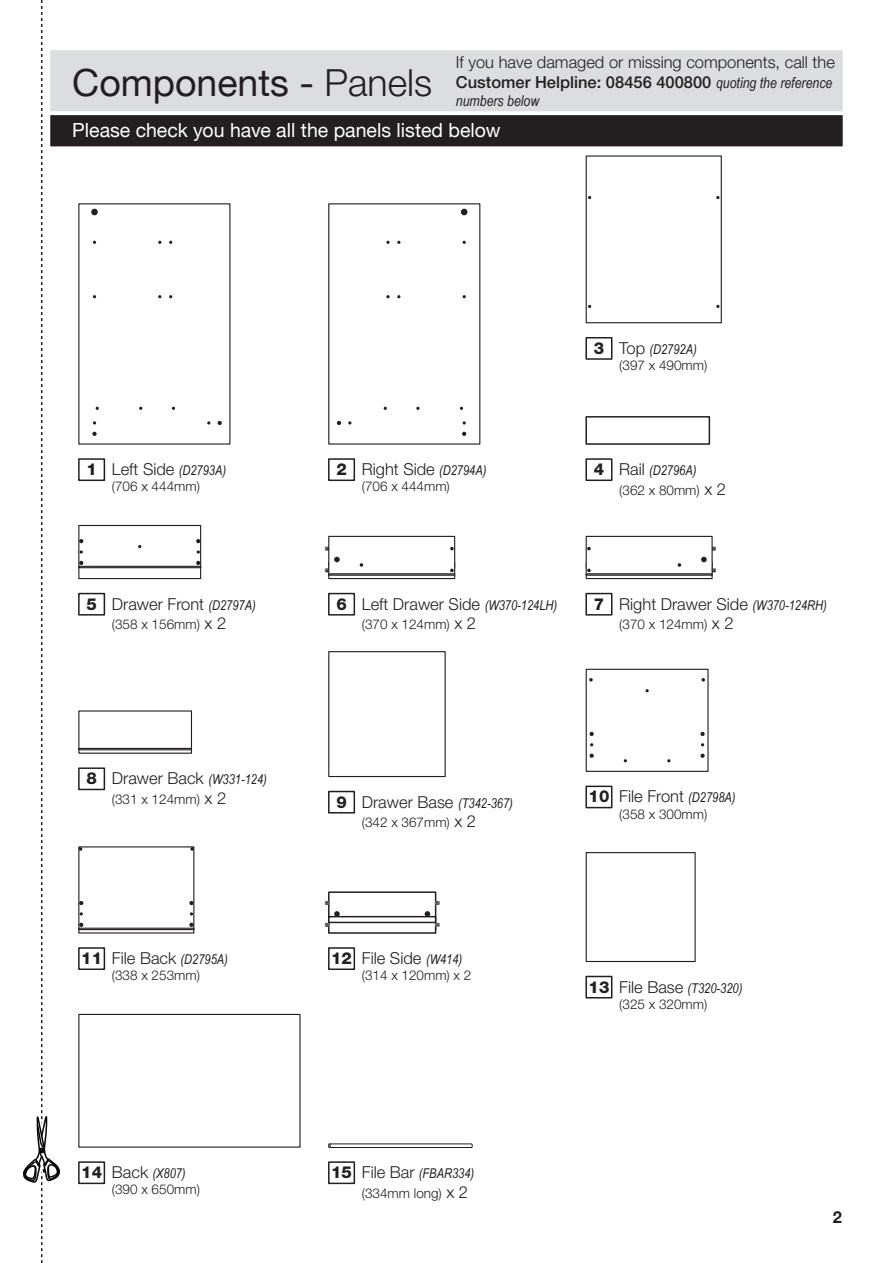
<style>
.page{position:relative;width:893px;height:1263px;background:#fff}
.page>*{position:absolute;margin:0;border:0;box-sizing:border-box;transform-origin:0 0}
.t1{font:37.5px "Helvetica Neue CE";color:#231f20}
.t2{font:19.5px "Helvetica Neue CE";color:#fff}
.t3{font:300 16.5px/19.8px "Helvetica Neue CE";color:#231f20}
.t4{font:800 16.5px "Helvetica Neue CE";color:#231f20}
.t5{font:700 16.5px "Helvetica Neue CE";color:#231f20}
.t6{font:italic 15px "Arial Narrow";color:#231f20}
.t7{font:300 13.5px/16.2px "Helvetica Neue CE";color:#231f20}
.s1{font-weight:500}
.s2{font-family:"Arial Narrow";font-weight:400;font-style:italic;font-size:15px}
.s3{font-weight:300}
.s4{font-family:"Arial Narrow";font-weight:400;font-style:italic;font-size:13.5px}
.s5{font-size:16.5px}
.s6{font-family:"Arial Narrow";font-weight:400;font-style:italic}
.s7{font-weight:800}
.s8{font-weight:800;font-size:16.5px}
</style>
<div class="page">
<div style="left:51px;top:116px;width:791px;height:30px;background:#231f20"></div>
<div style="left:50px;top:115px;width:793px;height:31px;border:2px solid #231f20"></div>
<div style="left:51px;top:51px;width:791px;height:60px;background:#dcdddf"></div>
<div style="left:50px;top:50px;width:793px;height:61px;border:2px solid #dcdddf"></div>
<svg style="left:23px;top:0;width:43px;height:1263px"></svg>
<div style="left:78px;top:458px;width:27px;height:23px;border:2px solid #231f20"></div>
<div style="left:328px;top:458px;width:27px;height:23px;border:2px solid #231f20"></div>
<div style="left:78px;top:593px;width:27px;height:23px;border:2px solid #231f20"></div>
<div style="left:328px;top:593px;width:27px;height:23px;border:2px solid #231f20"></div>
<div style="left:585px;top:458px;width:27px;height:23px;border:2px solid #231f20"></div>
<div style="left:585px;top:337px;width:27px;height:23px;border:2px solid #231f20"></div>
<div style="left:585px;top:416px;width:125px;height:29px;border:2px solid #231f20"></div>
<div style="left:78px;top:1161px;width:27px;height:23px;border:2px solid #231f20"></div>
<div style="left:328px;top:1161px;width:27px;height:23px;border:2px solid #231f20"></div>
<svg style="left:328px;top:1143px;width:145px;height:5px"></svg>
<div style="left:585px;top:593px;width:27px;height:23px;border:2px solid #231f20"></div>
<div style="left:586px;top:155px;width:136px;height:168px;border:1px solid #231f20"></div>
<div style="left:78px;top:710px;width:114px;height:44px;border:1px solid #231f20"></div>
<div style="left:78px;top:748px;width:114px;height:2px;border:1px solid #231f20"></div>
<div style="left:328px;top:536px;width:127px;height:43px;border:1px solid #231f20"></div>
<svg style="left:450px;top:569px;width:4px;height:3px"></svg>
<svg style="left:334px;top:557px;width:6px;height:5px"></svg>
<svg style="left:450px;top:547px;width:4px;height:3px"></svg>
<div style="left:328px;top:573px;width:127px;height:3px;border:1px solid #231f20"></div>
<svg style="left:360px;top:563px;width:3px;height:4px"></svg>
<div style="left:586px;top:536px;width:127px;height:43px;border:1px solid #231f20"></div>
<svg style="left:587px;top:569px;width:4px;height:3px"></svg>
<svg style="left:701px;top:557px;width:6px;height:5px"></svg>
<svg style="left:587px;top:547px;width:4px;height:3px"></svg>
<div style="left:586px;top:573px;width:127px;height:3px;border:1px solid #231f20"></div>
<svg style="left:678px;top:563px;width:3px;height:4px"></svg>
<div style="left:328px;top:791px;width:27px;height:22px;border:2px solid #231f20"></div>
<div style="left:328px;top:651px;width:118px;height:126px;border:1px solid #231f20"></div>
<div style="left:78px;top:1014px;width:223px;height:134px;border:1px solid #231f20"></div>
<div style="left:78px;top:767px;width:27px;height:23px;border:2px solid #231f20"></div>
<div style="left:328px;top:891px;width:108px;height:43px;border:2px solid #231f20"></div>
<div style="left:328px;top:916px;width:108px;height:7px;border:2px solid #231f20"></div>
<svg style="left:334px;top:911px;width:6px;height:6px"></svg>
<svg style="left:425px;top:911px;width:5px;height:6px"></svg>
<svg style="left:435px;top:923px;width:5px;height:4px"></svg>
<svg style="left:435px;top:901px;width:5px;height:4px"></svg>
<svg style="left:324px;top:923px;width:6px;height:4px"></svg>
<svg style="left:324px;top:901px;width:6px;height:4px"></svg>
<div style="left:585px;top:785px;width:27px;height:23px;border:2px solid #231f20"></div>
<div style="left:78px;top:947px;width:27px;height:23px;border:2px solid #231f20"></div>
<div style="left:78px;top:928px;width:116px;height:2px;border:1px solid #231f20"></div>
<svg style="left:79px;top:923px;width:4px;height:4px"></svg>
<svg style="left:79px;top:901px;width:4px;height:4px"></svg>
<svg style="left:79px;top:847px;width:3px;height:4px"></svg>
<svg style="left:189px;top:923px;width:5px;height:4px"></svg>
<svg style="left:189px;top:901px;width:5px;height:4px"></svg>
<svg style="left:190px;top:847px;width:4px;height:4px"></svg>
<div style="left:328px;top:947px;width:27px;height:23px;border:2px solid #231f20"></div>
<div style="left:585px;top:976px;width:27px;height:22px;border:2px solid #231f20"></div>
<div style="left:91px;top:209px;width:7px;height:6px;border:2px solid #231f20;border-radius:50%"></div>
<svg style="left:92px;top:432px;width:5px;height:4px"></svg>
<svg style="left:218px;top:421px;width:4px;height:4px"></svg>
<div style="left:586px;top:669px;width:123px;height:103px;border:1px solid #231f20"></div>
<svg style="left:590px;top:753px;width:4px;height:5px"></svg>
<svg style="left:590px;top:732px;width:4px;height:4px"></svg>
<svg style="left:589px;top:678px;width:4px;height:4px"></svg>
<svg style="left:700px;top:753px;width:5px;height:5px"></svg>
<svg style="left:700px;top:732px;width:5px;height:4px"></svg>
<svg style="left:701px;top:678px;width:4px;height:4px"></svg>
<svg style="left:645px;top:689px;width:4px;height:3px"></svg>
<div style="left:328px;top:203px;width:152px;height:242px;border:1px solid #231f20"></div>
<svg style="left:461px;top:209px;width:6px;height:6px"></svg>
<svg style="left:462px;top:432px;width:4px;height:4px"></svg>
<svg style="left:337px;top:421px;width:4px;height:4px"></svg>
<svg style="left:386px;top:241px;width:4px;height:3px"></svg>
<svg style="left:386px;top:295px;width:4px;height:3px"></svg>
<div style="left:78px;top:525px;width:123px;height:54px;border:1px solid #231f20"></div>
<div style="left:78px;top:566px;width:123px;height:2px;border:1px solid #231f20"></div>
<svg style="left:80px;top:550px;width:3px;height:4px"></svg>
<svg style="left:79px;top:561px;width:4px;height:4px"></svg>
<svg style="left:79px;top:539px;width:4px;height:4px"></svg>
<svg style="left:197px;top:550px;width:3px;height:4px"></svg>
<svg style="left:196px;top:561px;width:4px;height:4px"></svg>
<svg style="left:196px;top:539px;width:4px;height:4px"></svg>
<div style="left:586px;top:852px;width:110px;height:110px;border:1px solid #231f20"></div>
<p class="t3" style="left:456px;top:52px;width:380px">If you have damaged or missing components, call the<br><span class="s1">Customer Helpline: 08456 400800</span> <span class="s2">quoting the reference</span></p>
<p class="t6" style="left:456px;top:90px;width:85px">numbers below</p>
<p class="t1" style="left:72px;top:60px;width:361px">Components - <span class="s3">Panels</span></p>
<p class="t2" style="left:72px;top:119px;width:430px">Please check you have all the panels listed below</p>
<p class="t3" style="left:112px;top:459px;width:116px">Left Side <span class="s4">(D2793A)</span></p>
<p class="t7" style="left:112px;top:478px;width:90px">(706 x 444mm)</p>
<p class="t4" style="left:86px;top:459px;width:12px">1</p>
<p class="t4" style="left:336px;top:459px;width:12px">2</p>
<p class="t3" style="left:362px;top:459px;width:126px">Right Side <span class="s4">(D2794A)</span></p>
<p class="t7" style="left:362px;top:478px;width:90px">(706 x 444mm)</p>
<p class="t4" style="left:594px;top:338px;width:12px">3</p>
<p class="t7" style="left:619px;top:341px;width:90px"><span class="s5">Top</span> <span class="s6">(D2792A) </span>(397 x 490mm)</p>
<p class="t4" style="left:594px;top:459px;width:12px">4</p>
<p class="t7" style="left:619px;top:460px;width:108px;line-height:19.8px"><span class="s5">Rail</span> <span class="s6">(D2796A)<br></span>(362 x 80mm) <span class="s5">x 2</span></p>
<p class="t3" style="left:112px;top:594px;width:145px">Drawer Front <span class="s4">(D2797A)</span></p>
<p class="t7" style="left:112px;top:616px;width:116px">(358 x 156mm) <span class="s5">x 2</span></p>
<p class="t4" style="left:86px;top:594px;width:12px">5</p>
<p class="t4" style="left:336px;top:594px;width:12px">6</p>
<p class="t3" style="left:362px;top:594px;width:197px">Left Drawer Side <span class="s4">(W370-124LH)</span></p>
<p class="t7" style="left:362px;top:616px;width:116px">(370 x 124mm) <span class="s5">x 2</span></p>
<p class="t4" style="left:594px;top:594px;width:12px">7</p>
<p class="t3" style="left:619px;top:594px;width:209px">Right Drawer Side <span class="s4">(W370-124RH)</span></p>
<p class="t7" style="left:619px;top:616px;width:116px">(370 x 124mm) <span class="s5">x 2</span></p>
<p class="t4" style="left:86px;top:768px;width:12px">8</p>
<p class="t3" style="left:112px;top:768px;width:157px">Drawer Back <span class="s4">(W331-124)</span></p>
<p class="t7" style="left:112px;top:791px;width:116px">(331 x 124mm) <span class="s5">x 2</span></p>
<p class="t3" style="left:81px;top:948px;width:148px"><span class="s7">11</span> File Back <span class="s4">(D2795A)</span></p>
<p class="t7" style="left:112px;top:967px;width:90px">(338 x 253mm)</p>
<p class="t3" style="left:336px;top:792px;width:178px"><span class="s7">9</span> Drawer Base <span class="s4">(T342-367)</span></p>
<p class="t7" style="left:362px;top:814px;width:116px">(342 x 367mm) <span class="s5">x 2</span></p>
<p class="t4" style="left:331px;top:948px;width:22px">12</p>
<p class="t3" style="left:362px;top:948px;width:102px">File Side <span class="s4">(W414)</span></p>
<p class="t7" style="left:362px;top:967px;width:111px">(314 x 120mm) x 2</p>
<p class="t3" style="left:589px;top:787px;width:148px"><span class="s7">10</span> File Front <span class="s4">(D2798A)</span></p>
<p class="t7" style="left:619px;top:806px;width:90px">(358 x 300mm)</p>
<p class="t7" style="left:589px;top:980px;width:155px;text-align:center"><span class="s8">13</span> <span class="s5">File Base</span> <span class="s6">(T320-320) </span>(325 x 320mm)</p>
<p class="t4" style="left:81px;top:1162px;width:22px">14</p>
<p class="t7" style="left:362px;top:1163px;width:114px;line-height:19.8px;text-indent:-31px"><span class="s8">15</span> <span class="s5">File Bar</span> <span class="s6">(FBAR334) </span>(334mm long) <span class="s5">x 2</span></p>
<p class="t7" style="left:112px;top:1165px;width:90px"><span class="s5">Back</span> <span class="s6">(X807) </span>(390 x 650mm)</p>
<p class="t5" style="left:833px;top:1207px;width:11px">2</p>
</div>
